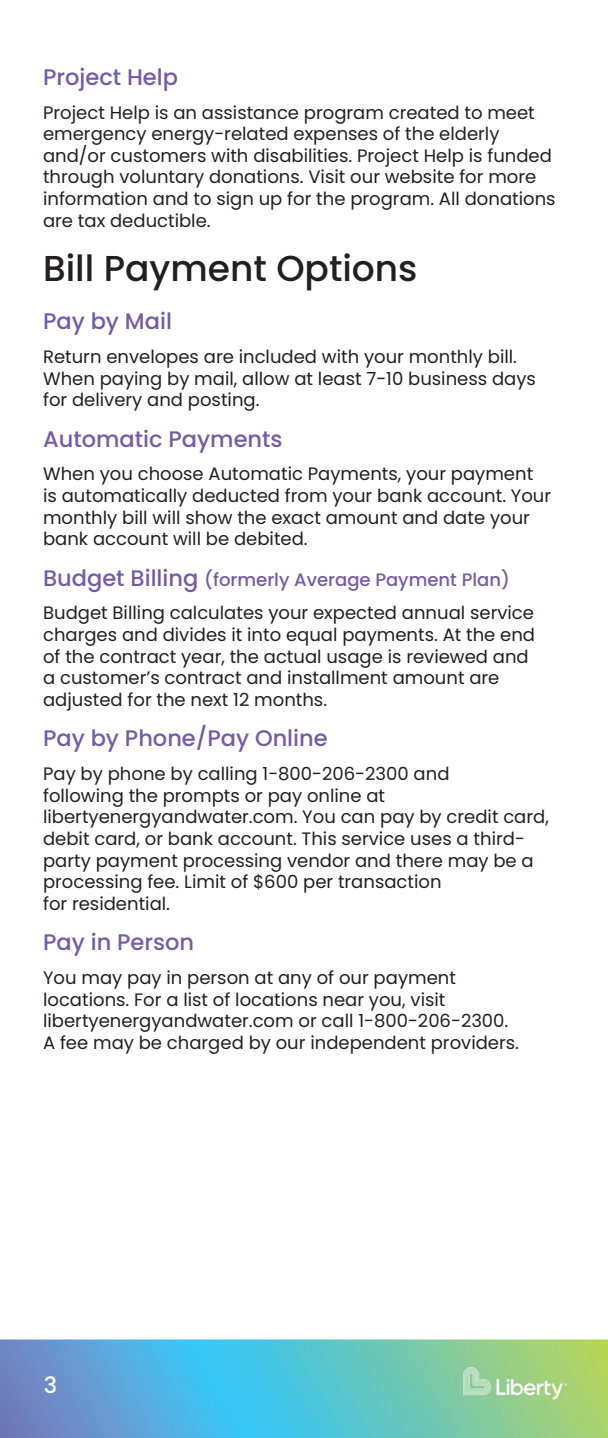
<style>
.page{position:relative;width:608px;height:1438px;background:#fff}
.page>*{position:absolute;margin:0;border:0;box-sizing:border-box;transform-origin:0 0}
.t1{font:500 36px "Poppins";color:#231f20}
.t2{font:500 22.5px "Poppins";color:#755ba6}
.t3{font:500 22.5px "Poppins";color:#fff}
.t4{font:18px/21.6px "Poppins";color:#231f20}
.t5{font:500 18px "Poppins";color:#755ba6}
.s1{font-size:22.5px}
</style>
<div class="page">
<img style="left:0;top:1339px;width:608px;height:99px">
<p class="t2" style="left:43px;top:64px;width:136px">Project Help</p>
<p class="t4" style="left:43px;top:101px;width:493px">Project Help is an assistance program created to meet emergency energy-related expenses of the elderly</p>
<p class="t4" style="left:43px;top:145px;width:514px">and/or customers with disabilities. Project Help is funded through voluntary donations. Visit our website for more information and to sign up for the program. All donations are tax deductible.</p>
<p class="t1" style="left:43px;top:247px;width:376px">Bill Payment Options</p>
<p class="t2" style="left:43px;top:308px;width:130px">Pay by Mail</p>
<p class="t4" style="left:43px;top:346px;width:494px">Return envelopes are included with your monthly bill.<br>When paying by mail, allow at least 7-10 business days for delivery and posting.</p>
<p class="t2" style="left:43px;top:426px;width:241px">Automatic Payments</p>
<p class="t4" style="left:43px;top:463px;width:509px">When you choose Automatic Payments, your payment is automatically deducted from your bank account. Your monthly bill will show the exact amount and date your bank account will be debited.</p>
<p class="t5" style="left:43px;top:569px;width:468px"><span class="s1">Budget Billing</span> (formerly Average Payment Plan)</p>
<p class="t4" style="left:43px;top:602px;width:493px">Budget Billing calculates your expected annual service charges and divides it into equal payments. At the end of the contract year, the actual usage is reviewed and a customer’s contract and installment amount are adjusted for the next 12 months.</p>
<p class="t2" style="left:43px;top:725px;width:286px">Pay by Phone/Pay Online</p>
<p class="t4" style="left:43px;top:763px;width:408px">Pay by phone by calling 1-800-206-2300 and</p>
<p class="t4" style="left:43px;top:785px;width:507px">following the prompts or pay online at libertyenergyandwater.com. You can pay by credit card, debit card, or bank account. This service uses a third&shy;party payment processing vendor and there may be a processing fee. Limit of $600 per transaction</p>
<p class="t4" style="left:43px;top:893px;width:128px">for residential.</p>
<p class="t2" style="left:43px;top:929px;width:152px">Pay in Person</p>
<p class="t4" style="left:43px;top:967px;width:466px">You may pay in person at any of our payment locations. For a list of locations near you, visit libertyenergyandwater.com or call 1-800-206-2300.</p>
<p class="t4" style="left:43px;top:1032px;width:477px">A fee may be charged by our independent providers.</p>
<p class="t3" style="left:44px;top:1372px;width:15px">3</p>
</div>
